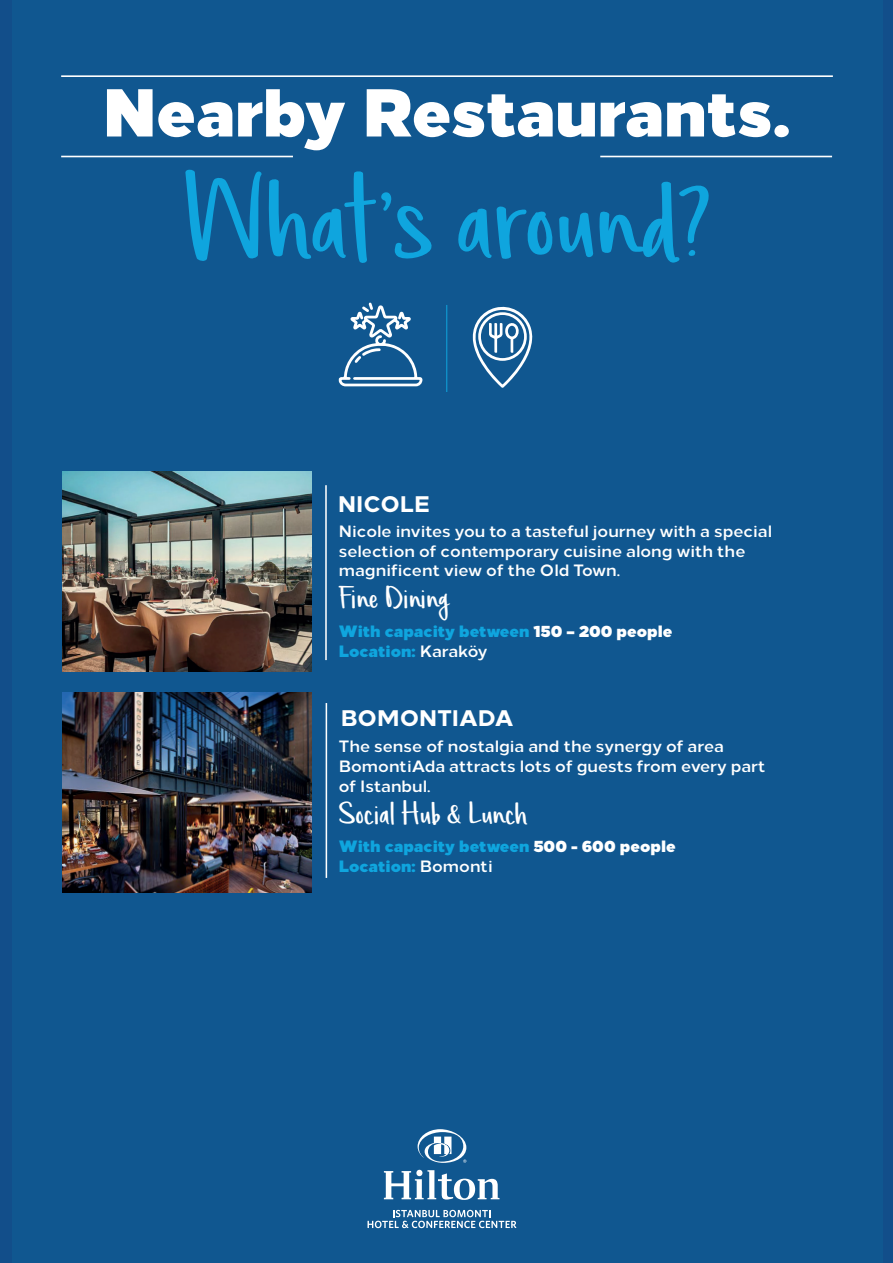
<style>
.page{position:relative;width:893px;height:1263px;background:#124e8a}
.page>*{position:absolute;margin:0;border:0;box-sizing:border-box;transform-origin:0 0}
.t1{font:168.75px "Simple Joys 2.0";color:#0fa5de}
.t2{font:900 67.5px "Loew";color:#fff}
.t3{font:47.1px "Simple Joys 2.0";color:#fff}
.t4{font:800 22.5px "Loew";color:#fff}
.t5{font:700 16.35px/19.6px "Loew";color:#fff}
.t6{font:900 16.35px "Loew";color:#0fa5de}
.s1{color:#fff}
.s2{font-weight:700;color:#fff}
</style>
<div class="page">
<div style="left:12px;top:0;width:870px;height:1263px;background:#105790"></div>
<hr style="left:61px;top:75px;width:772px;height:2px;background:#fff">
<hr style="left:61px;top:156px;width:232px;height:1px;background:#fff">
<hr style="left:600px;top:156px;width:232px;height:1px;background:#fff">
<hr style="left:326px;top:703px;width:1px;height:175px;background:#fff">
<svg style="left:418px;top:1129px;width:48px;height:34px"></svg>
<svg style="left:384px;top:1170px;width:115px;height:30px"></svg>
<svg style="left:367px;top:1210px;width:149px;height:18px"></svg>
<img style="left:63px;top:692px;width:249px;height:200px">
<img style="left:63px;top:472px;width:249px;height:200px">
<hr style="left:325px;top:485px;width:2px;height:175px;background:#fff">
<hr style="left:446px;top:305px;width:1px;height:87px;background:#0fa5de">
<svg style="left:473px;top:306px;width:59px;height:82px"></svg>
<svg style="left:339px;top:303px;width:84px;height:83px"></svg>
<p class="t2" style="left:103px;top:54px;width:689px">Nearby Restaurants.</p>
<p class="t1" style="left:184px;top:147px;width:528px">What’s around?</p>
<p class="t4" style="left:338px;top:485px;width:93px">NICOLE</p>
<p class="t5" style="left:339px;top:520px;width:435px">Nicole invites you to a tasteful journey with a special selection of contemporary cuisine along with the magnificent view of the Old Town.</p>
<p class="t3" style="left:339px;top:578px;width:112px">Fine Dining</p>
<p class="t6" style="left:339px;top:617px;width:335px">With capacity between <span class="s1">150 – 200 people</span></p>
<p class="t6" style="left:339px;top:637px;width:150px">Location: <span class="s2">Karaköy</span></p>
<p class="t4" style="left:341px;top:699px;width:175px">BOMONTIADA</p>
<p class="t5" style="left:339px;top:735px;width:428px">The sense of nostalgia and the synergy of area<br>BomontiAda attracts lots of guests from every part of Istanbul.</p>
<p class="t3" style="left:339px;top:793px;width:190px">Social Hub &amp; Lunch</p>
<p class="t6" style="left:339px;top:832px;width:338px">With capacity between <span class="s1">500 - 600 people</span></p>
<p class="t6" style="left:339px;top:852px;width:155px">Location: <span class="s2">Bomonti</span></p>
</div>
